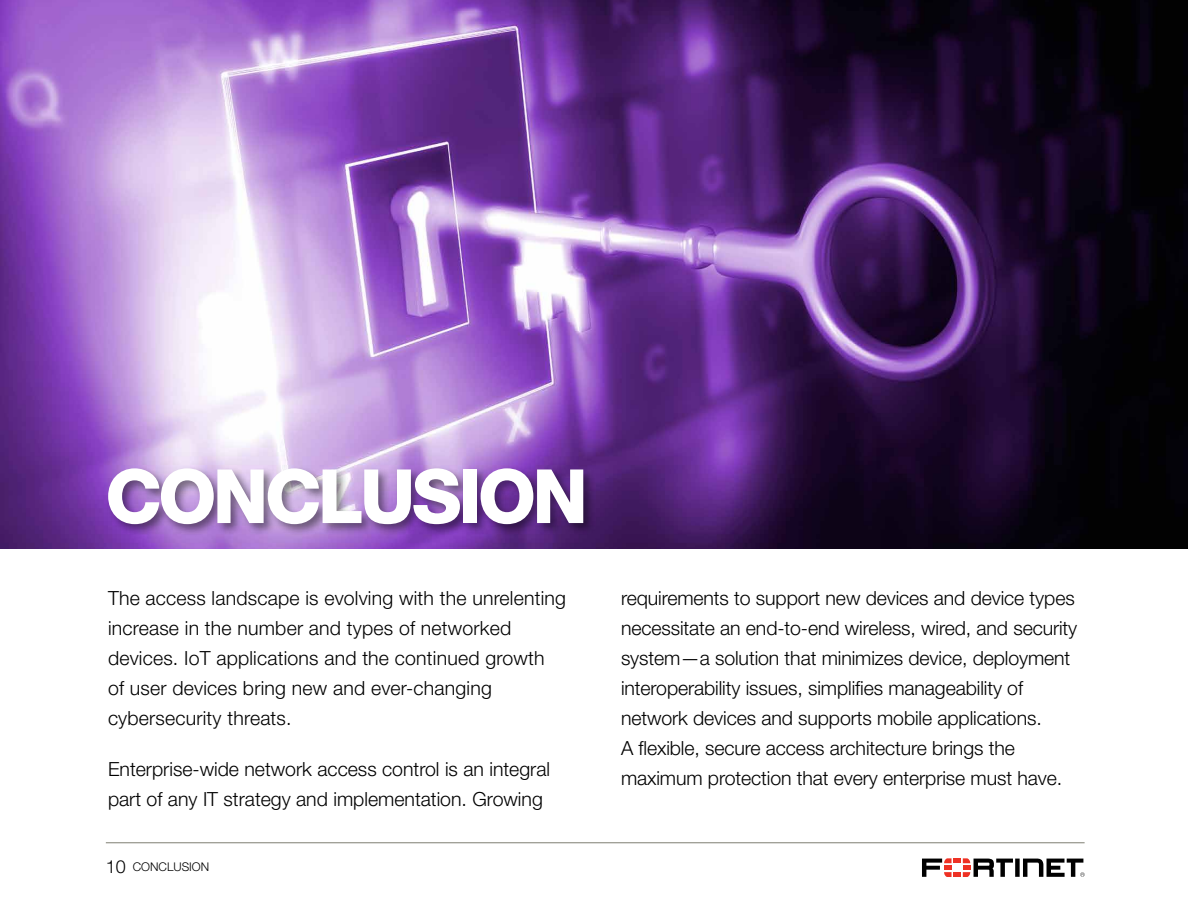
<style>
.page{position:relative;width:1188px;height:918px;background:#fff}
.page>*{position:absolute;margin:0;border:0;box-sizing:border-box;transform-origin:0 0}
.t1{font:800 75px "Helvetica Neue LT Pro";letter-spacing:-.05em;color:#fff}
.t2{font:300 19.5px/30px "Helvetica Neue LT Pro";letter-spacing:-.005em;color:#000}
.t3{font:300 12px "Helvetica Neue LT Pro";color:#000}
.s1{font-size:18px}
</style>
<div class="page">
<img style="left:0;top:0;width:1188px;height:549px">
<div style="left:105px;top:466px;width:491px;height:71px;background:#000;opacity:.45"></div>
<svg style="left:922px;top:858px;width:163px;height:19px"></svg>
<hr style="left:106px;top:842px;width:979px;height:1px;background:#7f7f73">
<h1 class="t1" style="left:105px;top:452px;width:484px">CONCLUSION</h1>
<p class="t2" style="left:108px;top:583px;width:460px">The access landscape is evolving with the unrelenting increase in the number and types of networked devices. IoT applications and the continued growth<br>of user devices bring new and ever-changing cybersecurity threats.</p>
<p class="t2" style="left:108px;top:753px;width:444px">Enterprise-wide network access control is an integral part of any IT strategy and implementation. Growing</p>
<p class="t3" style="left:106px;top:860px;width:105px"><span class="s1">10</span> CONCLUSION</p>
<p class="t2" style="left:621px;top:583px;width:458px">requirements to support new devices and device types necessitate an end-to-end wireless, wired, and security system—a solution that minimizes device, deployment interoperability issues, simplifies manageability of network devices and supports mobile applications.<br>A flexible, secure access architecture brings the maximum protection that every enterprise must have.</p>
</div>
